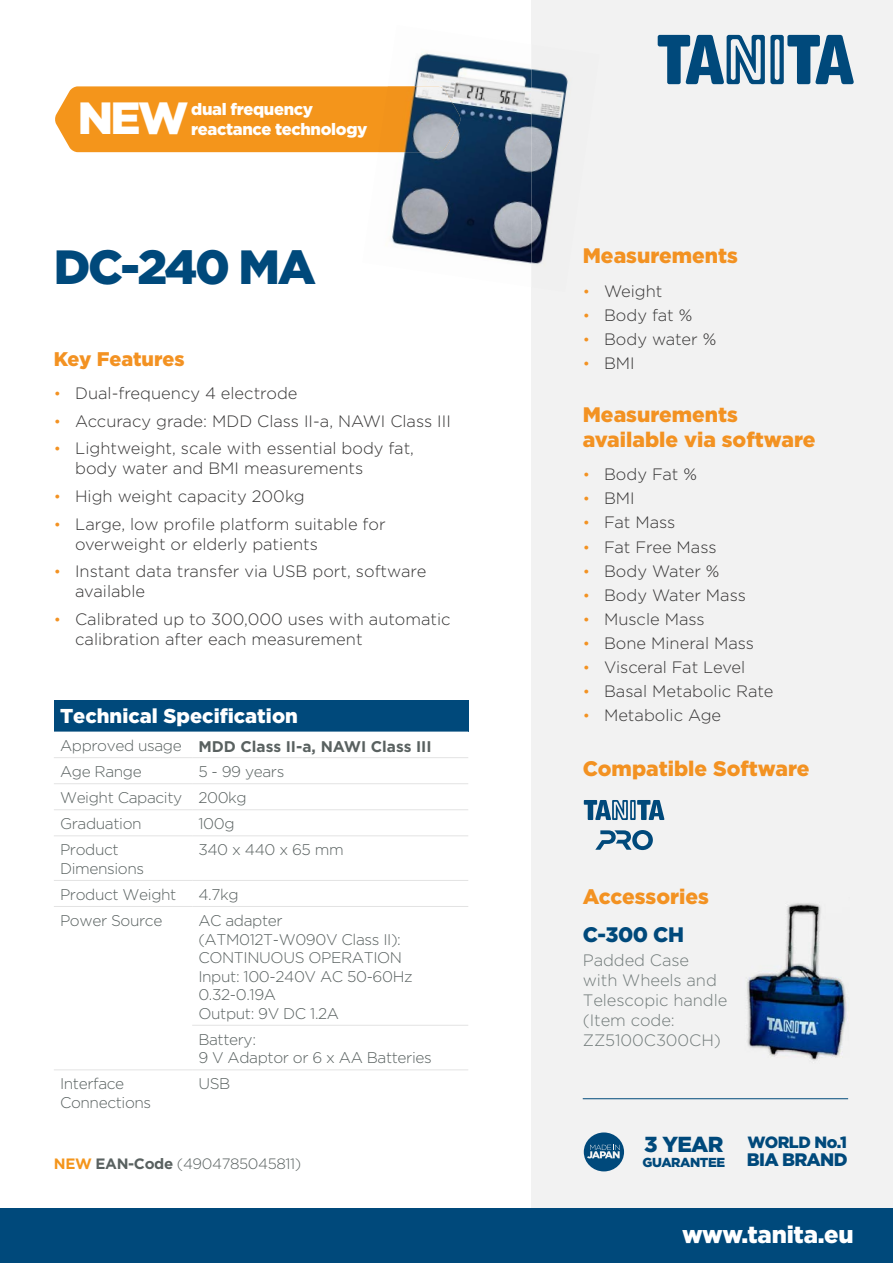
<style>
.page{position:relative;width:893px;height:1263px;background:#fff}
.page>*{position:absolute;margin:0;border:0;box-sizing:border-box;transform-origin:0 0}
.t1{font:900 48px "Gotham";color:#00497b}
.t2{font:900 45.15px "Gotham";color:#fff}
.t3{font:900 24px "Gotham";letter-spacing:-.01em;color:#fff}
.t4{font:900 21.75px "Gotham";color:#00497b}
.t5{font:900 21px/25.2px "Gotham";color:#f39222}
.t6{font:900 21px "Gotham";color:#00497b}
.t7{font:900 20.1px "Gotham";color:#fff}
.t8{font:900 19.8px "Gotham";color:#f39222}
.t9{font:900 18.15px "Gotham";letter-spacing:-.04em;color:#00497b}
.t10{font:300 16.5px/19.8px "Gotham";color:#373636}
.t11{font:300 16.5px/19.8px "Gotham";letter-spacing:-.005em;color:#717a79}
.t12{font:900 16.5px/19.8px "Gotham";letter-spacing:-.02em;color:#fff}
.t13{font:900 16.35px "Gotham";color:#00497b}
.t14{font:300 15.45px/18.6px "Gotham";letter-spacing:-.025em;color:#596160}
.t15{font:700 15.45px/25.3px "Gotham";color:#596160}
.t16{font:300 15px "Gotham";color:#596160}
.t17{font:900 13.05px "Gotham";color:#00497b}
.s1{font-size:15.6px;color:#f39222}
.s2{font-weight:300}
.s3{font-weight:700;color:#f4951b}
.s4{font-weight:700}
</style>
<div class="page">
<div style="left:531px;top:0;width:362px;height:1263px;background:#f2f2f2"></div>
<div style="left:0;top:1208px;width:893px;height:55px;background:#00497b"></div>
<div style="left:54px;top:700px;width:414px;height:32px;background:#00497b"></div>
<hr style="left:54px;top:757px;width:138px;height:1px;background:#e3e3e3">
<hr style="left:192px;top:757px;width:276px;height:1px;background:#e3e3e3">
<hr style="left:54px;top:783px;width:138px;height:1px;background:#e3e3e3">
<hr style="left:192px;top:783px;width:276px;height:1px;background:#e3e3e3">
<hr style="left:54px;top:809px;width:138px;height:1px;background:#e3e3e3">
<hr style="left:192px;top:809px;width:276px;height:1px;background:#e3e3e3">
<hr style="left:54px;top:835px;width:138px;height:1px;background:#e3e3e3">
<hr style="left:192px;top:835px;width:276px;height:1px;background:#e3e3e3">
<hr style="left:54px;top:880px;width:138px;height:1px;background:#e3e3e3">
<hr style="left:192px;top:880px;width:276px;height:1px;background:#e3e3e3">
<hr style="left:54px;top:906px;width:138px;height:1px;background:#e3e3e3">
<hr style="left:192px;top:906px;width:276px;height:1px;background:#e3e3e3">
<hr style="left:192px;top:1025px;width:276px;height:1px;background:#e3e3e3">
<hr style="left:54px;top:1069px;width:138px;height:1px;background:#e3e3e3">
<hr style="left:192px;top:1069px;width:276px;height:1px;background:#e3e3e3">
<img style="left:747px;top:903px;width:100px;height:158px">
<svg style="left:658px;top:35px;width:196px;height:49px"></svg>
<div style="left:55px;top:86px;width:307px;height:66px;background:#f4951b"></div>
<div style="left:584px;top:1132px;width:40px;height:39px;background:#00497b;border-radius:50%"></div>
<svg style="left:587px;top:1145px;width:33px;height:13px"></svg>
<svg style="left:595px;top:830px;width:58px;height:20px"></svg>
<svg style="left:584px;top:800px;width:80px;height:20px"></svg>
<hr style="left:583px;top:1098px;width:265px;height:1px;background:#00497b">
<img style="left:362px;top:52px;width:169px;height:212px">
<img style="left:531px;top:69px;width:37px;height:195px">
<img style="left:378px;top:86px;width:83px;height:66px">
<h2 class="t2" style="left:78px;top:92px;width:112px">NEW</h2>
<p class="t12" style="left:191px;top:99px;width:178px">dual frequency reactance technology</p>
<h1 class="t1" style="left:54px;top:239px;width:264px">DC-240 MA</h1>
<p class="t8" style="left:54px;top:348px;width:132px">Key Features</p>
<p class="t10" style="left:54px;top:383px;width:245px"><span class="s1">•</span> Dual-frequency 4 electrode</p>
<p class="t10" style="left:54px;top:411px;width:398px"><span class="s1">•</span> Accuracy grade: MDD Class II-a, NAWI Class III</p>
<p class="t10" style="left:75px;top:438px;width:340px;text-indent:-21px"><span class="s1">•</span> Lightweight, scale with essential body fat, body water and BMI measurements</p>
<p class="t10" style="left:54px;top:486px;width:252px"><span class="s1">•</span> High weight capacity 200kg</p>
<p class="t10" style="left:75px;top:514px;width:312px;text-indent:-21px"><span class="s1">•</span> Large, low profile platform suitable for overweight or elderly patients</p>
<p class="t10" style="left:75px;top:561px;width:353px;text-indent:-21px"><span class="s1">•</span> Instant data transfer via USB port, software available</p>
<p class="t10" style="left:75px;top:609px;width:377px;text-indent:-21px"><span class="s1">•</span> Calibrated up to 300,000 uses with automatic calibration after each measurement</p>
<p class="t5" style="left:583px;top:243px;width:157px">Measurements</p>
<p class="t10" style="left:583px;top:281px;width:81px"><span class="s1">•</span> Weight</p>
<p class="t10" style="left:583px;top:305px;width:111px"><span class="s1">•</span> Body fat %</p>
<p class="t10" style="left:583px;top:329px;width:135px"><span class="s1">•</span> Body water %</p>
<p class="t10" style="left:583px;top:353px;width:54px"><span class="s1">•</span> BMI</p>
<p class="t5" style="left:583px;top:401px;width:234px">Measurements available via software</p>
<p class="t10" style="left:583px;top:464px;width:116px"><span class="s1">•</span> Body Fat %</p>
<p class="t10" style="left:583px;top:488px;width:54px"><span class="s1">•</span> BMI</p>
<p class="t10" style="left:583px;top:512px;width:94px"><span class="s1">•</span> Fat Mass</p>
<p class="t10" style="left:583px;top:536px;width:135px"><span class="s1">•</span> Fat Free Mass</p>
<p class="t10" style="left:583px;top:561px;width:138px"><span class="s1">•</span> Body Water %</p>
<p class="t10" style="left:583px;top:585px;width:165px"><span class="s1">•</span> Body Water Mass</p>
<p class="t10" style="left:583px;top:609px;width:124px"><span class="s1">•</span> Muscle Mass</p>
<p class="t10" style="left:583px;top:633px;width:173px"><span class="s1">•</span> Bone Mineral Mass</p>
<p class="t10" style="left:583px;top:657px;width:164px"><span class="s1">•</span> Visceral Fat Level</p>
<p class="t10" style="left:583px;top:681px;width:192px"><span class="s1">•</span> Basal Metabolic Rate</p>
<p class="t7" style="left:60px;top:704px;width:239px">Technical Specification</p>
<p class="t10" style="left:583px;top:705px;width:140px"><span class="s1">•</span> Metabolic Age</p>
<p class="t15" style="left:60px;top:733px;width:373px"><span class="s2">Approved usage</span> MDD Class II-a, NAWI Class III<br><span class="s2">Age Range</span></p>
<p class="t5" style="left:583px;top:755px;width:228px">Compatible Software</p>
<p class="t14" style="left:60px;top:758px;width:226px;line-height:26.1px;text-indent:138px">5 - 99 years<br>Weight Capacity 200kg<br>Graduation</p>
<p class="t14" style="left:198px;top:814px;width:38px">100g</p>
<p class="t14" style="left:60px;top:840px;width:86px">Product<br>Dimensions</p>
<p class="t14" style="left:198px;top:840px;width:147px">340 x 440 x 65 mm</p>
<p class="t14" style="left:60px;top:885px;width:118px">Product Weight</p>
<p class="t14" style="left:198px;top:885px;width:42px">4.7kg</p>
<p class="t14" style="left:60px;top:911px;width:104px">Power Source</p>
<p class="t14" style="left:198px;top:911px;width:216px">AC adapter (ATM012T-W090V Class II):<br>CONTINUOUS OPERATION<br>Input: 100-240V AC 50-60Hz<br>0.32-0.19A<br>Output: 9V DC 1.2A</p>
<p class="t14" style="left:198px;top:1030px;width:235px">Battery:<br>9 V Adaptor or 6 x AA Batteries</p>
<p class="t14" style="left:60px;top:1074px;width:93px">Interface<br>Connections</p>
<p class="t14" style="left:198px;top:1074px;width:34px">USB</p>
<p class="t16" style="left:54px;top:1155px;width:249px"><span class="s3">NEW</span> <span class="s4">EAN-Code</span> (4904785045811)</p>
<p class="t5" style="left:583px;top:883px;width:128px">Accessories</p>
<p class="t6" style="left:583px;top:923px;width:103px">C-300 CH</p>
<p class="t11" style="left:583px;top:950px;width:146px">Padded Case with Wheels and<br>Telescopic handle (Item code:<br>ZZ5100C300CH)</p>
<h3 class="t4" style="left:644px;top:1132px;width:81px">3 YEAR</h3>
<p class="t17" style="left:643px;top:1154px;width:84px">GUARANTEE</p>
<p class="t13" style="left:748px;top:1133px;width:101px">WORLD No.1</p>
<p class="t9" style="left:747px;top:1149px;width:102px">BIA BRAND</p>
<h3 class="t3" style="left:682px;top:1220px;width:173px">www.tanita.eu</h3>
</div>
